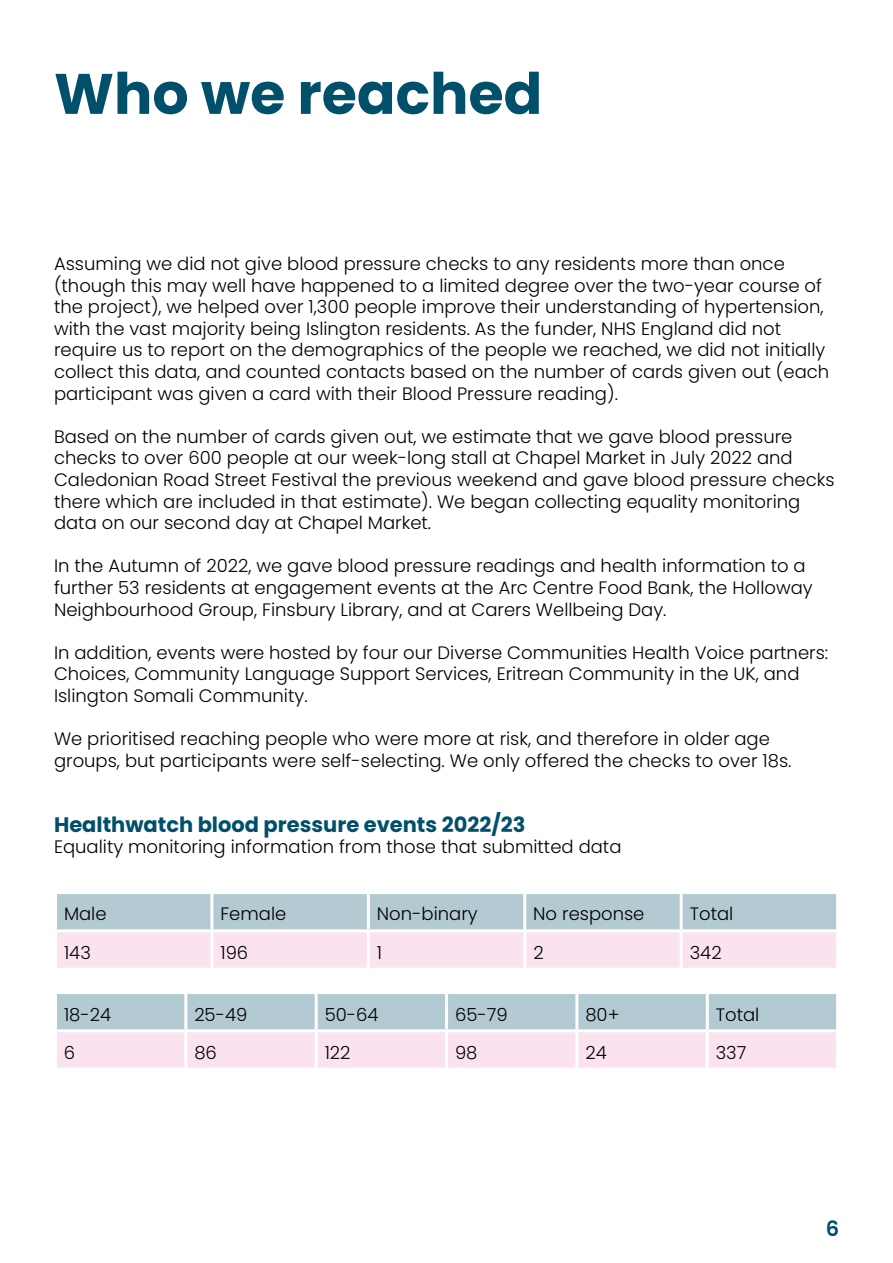
<style>
.page{position:relative;width:893px;height:1263px;background:#fff}
.page>*{position:absolute;margin:0;border:0;box-sizing:border-box;transform-origin:0 0}
.t1{font:700 57px "Poppins";color:#004f6b}
.t2{font:700 21px "Poppins";color:#004f6b}
.t3{font:600 21px "Poppins";color:#004f6b}
.t4{font:300 18px/21.6px "Poppins";color:#000}
</style>
<div class="page">
<svg style="left:57px;top:994px;width:779px;height:73px;background:#d7d6e1"></svg>
<hr style="left:184px;top:994px;width:3px;height:35px;background:#fff">
<hr style="left:315px;top:1032px;width:3px;height:35px;background:#fff">
<hr style="left:315px;top:994px;width:3px;height:35px;background:#fff">
<hr style="left:54px;top:1029px;width:132px;height:3px;background:#fff">
<hr style="left:186px;top:1029px;width:130px;height:3px;background:#fff">
<hr style="left:316px;top:1029px;width:131px;height:3px;background:#fff">
<hr style="left:447px;top:1029px;width:130px;height:3px;background:#fff">
<hr style="left:577px;top:1029px;width:130px;height:3px;background:#fff">
<hr style="left:707px;top:1029px;width:132px;height:3px;background:#fff">
<hr style="left:184px;top:1032px;width:3px;height:35px;background:#fff">
<hr style="left:445px;top:994px;width:3px;height:35px;background:#fff">
<hr style="left:575px;top:994px;width:3px;height:35px;background:#fff">
<hr style="left:706px;top:994px;width:3px;height:35px;background:#fff">
<hr style="left:445px;top:1032px;width:3px;height:35px;background:#fff">
<hr style="left:575px;top:1032px;width:3px;height:35px;background:#fff">
<hr style="left:706px;top:1032px;width:3px;height:35px;background:#fff">
<svg style="left:57px;top:894px;width:779px;height:74px;background:#d7d6e1"></svg>
<hr style="left:210px;top:894px;width:3px;height:35px;background:#fff">
<hr style="left:54px;top:929px;width:158px;height:3px;background:#fff">
<hr style="left:212px;top:929px;width:156px;height:3px;background:#fff">
<hr style="left:681px;top:929px;width:158px;height:3px;background:#fff">
<hr style="left:210px;top:932px;width:3px;height:36px;background:#fff">
<hr style="left:367px;top:894px;width:3px;height:35px;background:#fff">
<hr style="left:523px;top:894px;width:3px;height:35px;background:#fff">
<hr style="left:680px;top:894px;width:3px;height:35px;background:#fff">
<hr style="left:368px;top:929px;width:157px;height:3px;background:#fff">
<hr style="left:525px;top:929px;width:156px;height:3px;background:#fff">
<hr style="left:367px;top:932px;width:3px;height:36px;background:#fff">
<hr style="left:523px;top:932px;width:3px;height:36px;background:#fff">
<hr style="left:680px;top:932px;width:3px;height:36px;background:#fff">
<h1 class="t1" style="left:54px;top:61px;width:490px">Who we reached</h1>
<p class="t4" style="left:54px;top:253px;width:777px">Assuming we did not give blood pressure checks to any residents more than once (though this may well have happened to a limited degree over the two-year course of the project), we helped over 1,300 people improve their understanding of hypertension, with the vast majority being Islington residents. As the funder, NHS England did not require us to report on the demographics of the people we reached, we did not initially collect this data, and counted contacts based on the number of cards given out (each participant was given a card with their Blood Pressure reading).</p>
<p class="t4" style="left:54px;top:426px;width:782px">Based on the number of cards given out, we estimate that we gave blood pressure checks to over 600 people at our week-long stall at Chapel Market in July 2022 and Caledonian Road Street Festival the previous weekend and gave blood pressure checks there which are included in that estimate). We began collecting equality monitoring data on our second day at Chapel Market.</p>
<p class="t4" style="left:54px;top:555px;width:760px">In the Autumn of 2022, we gave blood pressure readings and health information to a further 53 residents at engagement events at the Arc Centre Food Bank, the Holloway<br>Neighbourhood Group, Finsbury Library, and at Carers Wellbeing Day.</p>
<p class="t4" style="left:54px;top:642px;width:776px">In addition, events were hosted by four our Diverse Communities Health Voice partners:<br>Choices, Community Language Support Services, Eritrean Community in the UK, and<br>Islington Somali Community.</p>
<p class="t4" style="left:54px;top:728px;width:739px">We prioritised reaching people who were more at risk, and therefore in older age groups, but participants were self-selecting. We only offered the checks to over 18s.</p>
<p class="t2" style="left:54px;top:812px;width:473px">Healthwatch blood pressure events 2022/23</p>
<p class="t4" style="left:54px;top:836px;width:569px">Equality monitoring information from those that submitted data</p>
<p class="t4" style="left:64px;top:903px;width:44px">Male</p>
<p class="t4" style="left:220px;top:903px;width:67px">Female</p>
<p class="t4" style="left:377px;top:903px;width:102px">Non-binary</p>
<p class="t4" style="left:533px;top:903px;width:113px">No response</p>
<p class="t4" style="left:690px;top:903px;width:45px">Total</p>
<p class="t4" style="left:64px;top:942px;width:28px">143</p>
<p class="t4" style="left:220px;top:942px;width:29px">196</p>
<p class="t4" style="left:377px;top:942px;width:7px">1</p>
<p class="t4" style="left:533px;top:942px;width:12px">2</p>
<p class="t4" style="left:690px;top:942px;width:33px">342</p>
<p class="t4" style="left:64px;top:1004px;width:49px">18-24</p>
<p class="t4" style="left:194px;top:1004px;width:55px">25-49</p>
<p class="t4" style="left:325px;top:1004px;width:55px">50-64</p>
<p class="t4" style="left:455px;top:1004px;width:54px">65-79</p>
<p class="t4" style="left:585px;top:1004px;width:36px">80+</p>
<p class="t4" style="left:716px;top:1004px;width:45px">Total</p>
<p class="t4" style="left:64px;top:1042px;width:13px">6</p>
<p class="t4" style="left:194px;top:1042px;width:24px">86</p>
<p class="t4" style="left:325px;top:1042px;width:27px">122</p>
<p class="t4" style="left:455px;top:1042px;width:24px">98</p>
<p class="t4" style="left:585px;top:1042px;width:23px">24</p>
<p class="t4" style="left:716px;top:1042px;width:32px">337</p>
<p class="t3" style="left:826px;top:1216px;width:15px">6</p>
</div>
